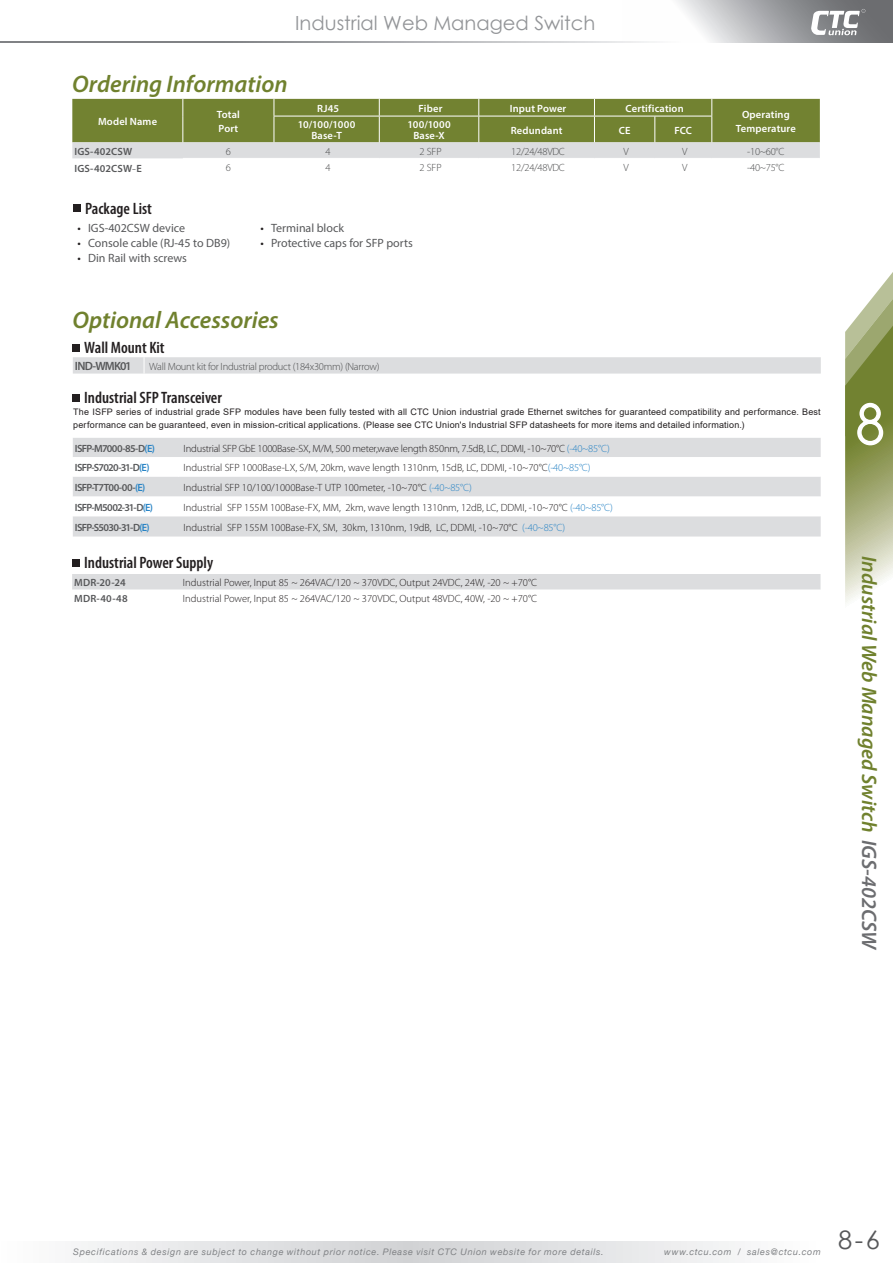
<style>
.page{position:relative;width:893px;height:1263px;background:#fff}
.page>*{position:absolute;margin:0;border:0;box-sizing:border-box;transform-origin:0 0}
.t1{font:60px "ARBONNIE";color:#fff}
.t2{font:25.5px "Century Gothic";color:#57585a}
.中標{font:italic 600 24px "Myriad Pro";color:#70812e}
.t3{font:italic 600 21px "Myriad Pro";color:#70812e}
.t4{font:19.5px "Century Gothic";color:#939598}
.小標{font:600 condensed 16.5px "Myriad Pro";color:#231f20}
.t5{font:12px "Myriad Pro";color:#57585a}
.order{font:600 12px "Myriad Pro";letter-spacing:-.07em;color:#57585a}
.內文_pt小{font:300 10.5px "Myriad Pro";color:#231f20}
.儲存格_標_White{font:600 10.5px "Myriad Pro";letter-spacing:.015em;color:#fff}
.order-2{font:600 10.5px "Myriad Pro";letter-spacing:-.06em;color:#57585a}
.內文_pt小-2{font:300 10.5px "Myriad Pro";letter-spacing:-.025em;color:#4b4c4d}
.內文_pt小-3{font:300 10.5px "Myriad Pro";letter-spacing:-.02em;color:#231f20}
.order-3{font:600 10.5px "Myriad Pro";letter-spacing:.015em;color:#57585a}
.內文{font:9px/13.5px "Arial";letter-spacing:.02em;color:#231f20}
.t6{font:italic 9px "Helvetica Neue LT";letter-spacing:.075em;color:#808285}
.s1{font-family:"Adobe Ming Std";font-weight:300}
.s2{color:#231f20}
.s3{color:#2783c5}
.s4{color:#6c6d70}
</style>
<div class="page">
<svg style="left:677px;top:0;width:216px;height:43px;background:#acadb0"></svg>
<svg style="left:845px;top:272px;width:48px;height:330px;background:#aeb688"></svg>
<svg style="left:81px;top:1242px;width:654px;height:21px"></svg>
<svg style="left:811px;top:9px;width:54px;height:26px"></svg>
<svg style="left:0;top:41px;width:681px;height:2px"></svg>
<svg style="left:72px;top:99px;width:748px;height:59px;background:#929d65"></svg>
<div style="left:73px;top:438px;width:748px;height:98px;background:#dcdddf"></div>
<svg style="left:73px;top:457px;width:748px;height:59px"></svg>
<div style="left:73px;top:357px;width:748px;height:17px;background:#dcdddf"></div>
<div style="left:72px;top:574px;width:748px;height:16px;background:#dcdddf"></div>
<div style="left:72px;top:394px;width:8px;height:8px;background:#231f20"></div>
<div style="left:72px;top:344px;width:8px;height:7px;background:#231f20"></div>
<div style="left:72px;top:559px;width:8px;height:8px;background:#231f20"></div>
<div style="left:73px;top:204px;width:8px;height:8px;background:#231f20"></div>
<p class="t4" style="left:295px;top:9px;width:302px">Industrial Web Managed Switch</p>
<p class="中標" style="left:72px;top:69px;width:217px">Ordering Information</p>
<p class="儲存格_標_White" style="left:98px;top:115px;width:61px">Model Name</p>
<p class="儲存格_標_White" style="left:217px;top:108px;width:25px">Total</p>
<p class="儲存格_標_White" style="left:219px;top:122px;width:21px">Port</p>
<p class="儲存格_標_White" style="left:317px;top:102px;width:23px">RJ45</p>
<p class="儲存格_標_White" style="left:419px;top:102px;width:25px">Fiber</p>
<p class="儲存格_標_White" style="left:510px;top:102px;width:58px">Input Power</p>
<p class="儲存格_標_White" style="left:626px;top:102px;width:60px">Certification</p>
<p class="儲存格_標_White" style="left:298px;top:118px;width:59px">10/100/1000</p>
<p class="儲存格_標_White" style="left:311px;top:129px;width:32px">Base-T</p>
<p class="儲存格_標_White" style="left:407px;top:118px;width:45px">100/1000</p>
<p class="儲存格_標_White" style="left:413px;top:129px;width:33px">Base-X</p>
<p class="儲存格_標_White" style="left:511px;top:123px;width:53px">Redundant</p>
<p class="儲存格_標_White" style="left:619px;top:123px;width:13px">CE</p>
<p class="儲存格_標_White" style="left:674px;top:123px;width:19px">FCC</p>
<p class="儲存格_標_White" style="left:742px;top:108px;width:49px">Operating</p>
<p class="儲存格_標_White" style="left:736px;top:122px;width:62px">Temperature</p>
<p class="order-3" style="left:74px;top:145px;width:59px">IGS-402CSW</p>
<p class="內文_pt小-2" style="left:226px;top:145px;width:7px">6</p>
<p class="內文_pt小-2" style="left:326px;top:145px;width:7px">4</p>
<p class="內文_pt小-2" style="left:419px;top:145px;width:24px">2 SFP</p>
<p class="內文_pt小-2" style="left:511px;top:145px;width:55px">12/24/48VDC</p>
<p class="內文_pt小-2" style="left:623px;top:145px;width:7px">V</p>
<p class="內文_pt小-2" style="left:682px;top:145px;width:7px">V</p>
<p class="內文_pt小-2" style="left:747px;top:145px;width:39px">-10~60°C</p>
<p class="order-3" style="left:74px;top:161px;width:69px">IGS-402CSW<span class="s1">-</span>E</p>
<p class="內文_pt小-2" style="left:226px;top:162px;width:7px">6</p>
<p class="內文_pt小-2" style="left:326px;top:162px;width:7px">4</p>
<p class="內文_pt小-2" style="left:419px;top:162px;width:24px">2 SFP</p>
<p class="內文_pt小-2" style="left:511px;top:162px;width:55px">12/24/48VDC</p>
<p class="內文_pt小-2" style="left:623px;top:162px;width:7px">V</p>
<p class="內文_pt小-2" style="left:682px;top:162px;width:7px">V</p>
<p class="內文_pt小-2" style="left:747px;top:162px;width:39px">-40~75°C</p>
<p class="小標" style="left:85px;top:199px;width:68px">Package List</p>
<p class="t5" style="left:77px;top:221px;width:109px"><span class="s2">•</span> IGS-402CSW device</p>
<p class="t5" style="left:77px;top:236px;width:154px"><span class="s2">•</span> Console cable (RJ-45 to DB9)</p>
<p class="t5" style="left:77px;top:251px;width:111px"><span class="s2">•</span> Din Rail with screws</p>
<p class="t5" style="left:260px;top:221px;width:85px"><span class="s2">•</span> Terminal block</p>
<p class="t5" style="left:260px;top:236px;width:154px"><span class="s2">•</span> Protective caps for SFP ports</p>
<p class="中標" style="left:72px;top:304px;width:208px">Optional Accessories</p>
<p class="order" style="left:75px;top:359px;width:58px">IND-WMK01</p>
<p class="內文_pt小-2" style="left:149px;top:360px;width:232px">Wall Mount kit for Industrial product (184x30mm) (Narrow)</p>
<p class="小標" style="left:84px;top:338px;width:82px">Wall Mount Kit</p>
<p class="小標" style="left:84px;top:389px;width:139px">Industrial SFP Transceiver</p>
<p class="內文" style="left:73px;top:405px;width:749px">The ISFP series of industrial grade SFP modules have been fully tested with all CTC Union industrial grade Ethernet switches for guaranteed compatibility and performance. Best performance can be guaranteed, even in mission-critical applications. (Please see CTC Union's Industrial SFP datasheets for more items and detailed information.)</p>
<p class="order-2" style="left:75px;top:442px;width:81px">ISFP-M7000-85-D<span class="s3">(E)</span></p>
<p class="內文_pt小-3" style="left:184px;top:442px;width:428px">Industrial SFP GbE 1000Base-SX, M/M, 500 meter,wave length 850nm, 7.5dB, LC, DDMI, -10~70°C <span class="s3">(-40~85°C)</span></p>
<p class="order-2" style="left:75px;top:461px;width:76px">ISFP-S7020-31-D<span class="s3">(E)</span></p>
<p class="內文_pt小" style="left:184px;top:462px;width:409px">Industrial SFP 1000Base-LX, S/M, 20km, wave length 1310nm, 15dB, LC, DDMI, -10~70°C<span class="s3">(-40~85°C)</span></p>
<p class="order-2" style="left:75px;top:481px;width:72px">ISFP-T7T00-00-<span class="s3">(E)</span></p>
<p class="內文_pt小" style="left:184px;top:482px;width:290px">Industrial SFP 10/100/1000Base-T UTP 100meter, -10~70°C <span class="s3">(-40~85°C)</span></p>
<p class="order-2" style="left:75px;top:501px;width:80px">ISFP-M5002-31-D<span class="s3">(E)</span></p>
<p class="內文_pt小" style="left:184px;top:501px;width:431px">Industrial SFP 155M 100Base-FX, MM, 2km, wave length 1310nm, 12dB, LC, DDMI, -10~70°C <span class="s3">(-40~85°C)</span></p>
<p class="order-2" style="left:75px;top:521px;width:76px">ISFP-S5030-31-D<span class="s3">(E)</span></p>
<p class="內文_pt小" style="left:184px;top:521px;width:383px">Industrial SFP 155M 100Base-FX, SM, 30km, 1310nm, 19dB, LC, DDMI, -10~70°C <span class="s3">(-40~85°C)</span></p>
<p class="小標" style="left:84px;top:554px;width:130px">Industrial Power Supply</p>
<p class="order-2" style="left:74px;top:576px;width:53px">MDR-20-24</p>
<p class="內文_pt小" style="left:183px;top:577px;width:356px">Industrial Power, Input 85 ~ 264VAC/120 ~ 370VDC, Output 24VDC, 24W, -20 ~ +70°C</p>
<p class="order-2" style="left:74px;top:592px;width:55px">MDR-40-48</p>
<p class="內文_pt小" style="left:183px;top:593px;width:356px">Industrial Power, Input 85 ~ 264VAC/120 ~ 370VDC, Output 48VDC, 40W, -20 ~ +70°C</p>
<h1 class="t1" style="left:857px;top:394px;width:29px">8</h1>
<p class="t3" style="left:883px;top:556px;width:395px;rotate:90deg">Industrial Web Managed Switch <span class="s4">IGS-402CSW</span></p>
<p class="t6" style="left:73px;top:1246px;width:532px">Specifications &amp; design are subject to change without prior notice. Please visit CTC Union website for more details.</p>
<p class="t6" style="left:664px;top:1246px;width:158px">www.ctcu.com / sales@ctcu.com</p>
<h2 class="t2" style="left:838px;top:1222px;width:43px">8-6</h2>
</div>
